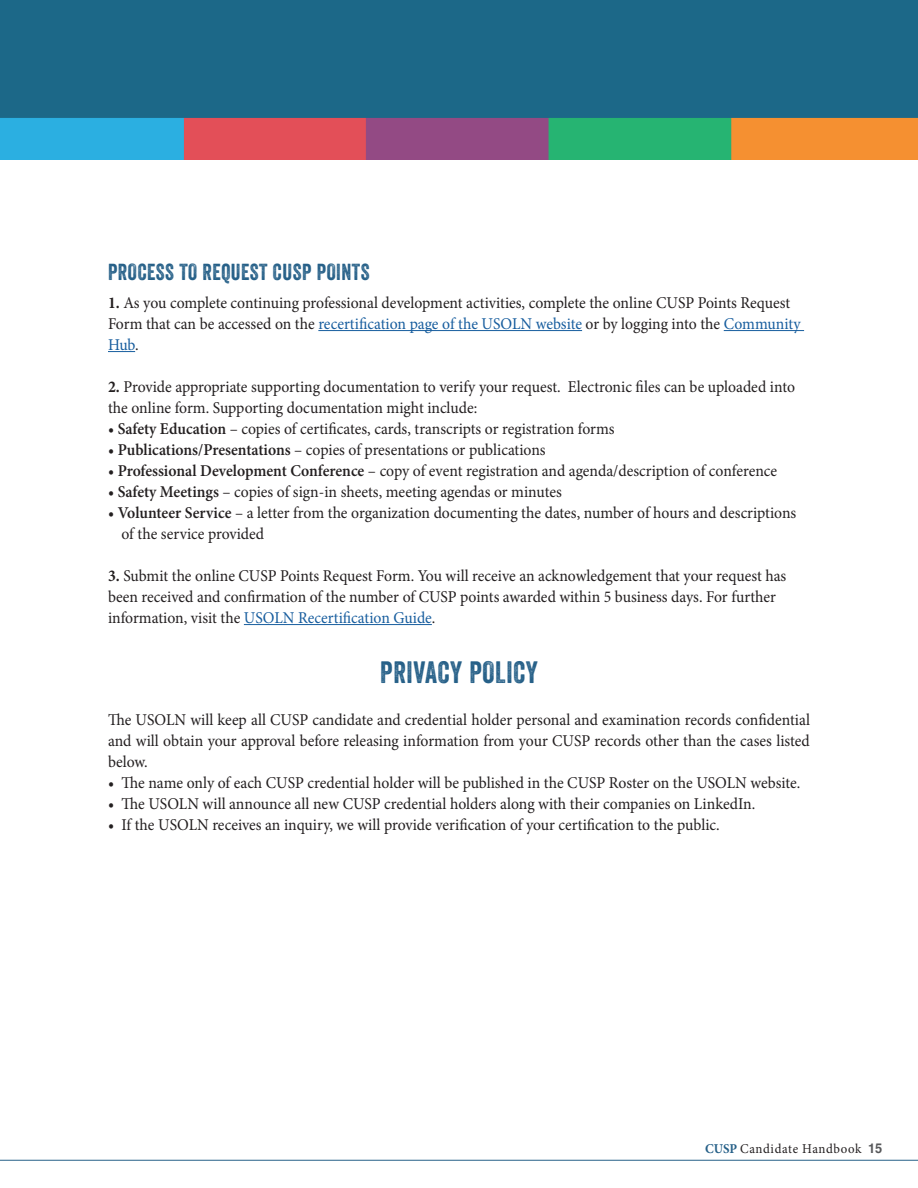
<style>
.page{position:relative;width:918px;height:1188px;background:#fff}
.page>*{position:absolute;margin:0;border:0;box-sizing:border-box;transform-origin:0 0}
.Heads{font:30px "Veneer";letter-spacing:.025em;color:#266088;scale:.95 1}
.Subheads{font:22.5px "Veneer";letter-spacing:.025em;color:#266088;scale:.95 1}
.Body_Copy{font:16.5px/21px "Minion Pro";color:#231f20;scale:.95 1}
.t1{font:13.5px "Minion Pro";letter-spacing:.045em;color:#231f20;scale:.95 1}
.s1{font-weight:700}
.s2{color:#175d9e}
.s3{font-weight:600}
.s4{font-weight:700;color:#266088}
.s5{font-family:"Helvetica";font-weight:700;color:#57585a}
</style>
<div class="page">
<hr style="left:0;top:1160px;width:918px;height:1px;background:#266088">
<img style="left:0;top:0;width:918px;height:160px">
<hr style="left:318px;top:330px;width:264px;height:1px;background:#175d9e">
<hr style="left:724px;top:330px;width:80px;height:1px;background:#175d9e">
<svg style="left:108px;top:351px;width:27px;height:1px"></svg>
<hr style="left:244px;top:624px;width:188px;height:1px;background:#175d9e">
<p class="Subheads" style="left:108px;top:258px;width:277px">PROCESS TO REQUEST CUSP POINTS</p>
<p class="Body_Copy" style="left:108px;top:292px;width:730px"><span class="s1">1.</span> As you complete continuing professional development activities, complete the online CUSP Points Request<br>Form that can be accessed on the <span class="s2">recertification page of the USOLN website</span> or by logging into the <span class="s2">Community<br>Hub</span>.</p>
<p class="Body_Copy" style="left:108px;top:376px;width:725px"><span class="s1">2.</span> Provide appropriate supporting documentation to verify your request. Electronic files can be uploaded into the online form. Supporting documentation might include:</p>
<p class="Body_Copy" style="left:108px;top:418px;width:535px">• <span class="s3">Safety Education</span> – copies of certificates, cards, transcripts or registration forms</p>
<p class="Body_Copy" style="left:108px;top:439px;width:462px">• <span class="s3">Publications/Presentations</span> – copies of presentations or publications</p>
<p class="Body_Copy" style="left:108px;top:460px;width:706px">• <span class="s3">Professional Development Conference</span> – copy of event registration and agenda/description of conference</p>
<p class="Body_Copy" style="left:108px;top:481px;width:479px">• <span class="s3">Safety Meetings</span> – copies of sign-in sheets, meeting agendas or minutes</p>
<p class="Body_Copy" style="left:121px;top:502px;width:712px;text-indent:-13px">• <span class="s3">Volunteer Service</span> – a letter from the organization documenting the dates, number of hours and descriptions of the service provided</p>
<p class="Body_Copy" style="left:108px;top:565px;width:716px"><span class="s1">3.</span> Submit the online CUSP Points Request Form. You will receive an acknowledgement that your request has been received and confirmation of the number of CUSP points awarded within 5 business days. For further information, visit the <span class="s2">USOLN Recertification Guide</span>.</p>
<p class="Heads" style="left:380px;top:654px;width:168px">PRIVACY POLICY</p>
<p class="Body_Copy" style="left:108px;top:709px;width:741px;text-align:justify">The USOLN will keep all CUSP candidate and credential holder personal and examination records confidential and will obtain your approval before releasing information from your CUSP records other than the cases listed below.</p>
<p class="Body_Copy" style="left:108px;top:772px;width:730px">• The name only of each CUSP credential holder will be published in the CUSP Roster on the USOLN website.</p>
<p class="Body_Copy" style="left:108px;top:793px;width:683px">• The USOLN will announce all new CUSP credential holders along with their companies on LinkedIn.</p>
<p class="Body_Copy" style="left:108px;top:814px;width:645px">• If the USOLN receives an inquiry, we will provide verification of your certification to the public.</p>
<p class="t1" style="left:705px;top:1140px;width:188px"><span class="s4">CUSP</span> Candidate Handbook <span class="s5">15</span></p>
</div>
